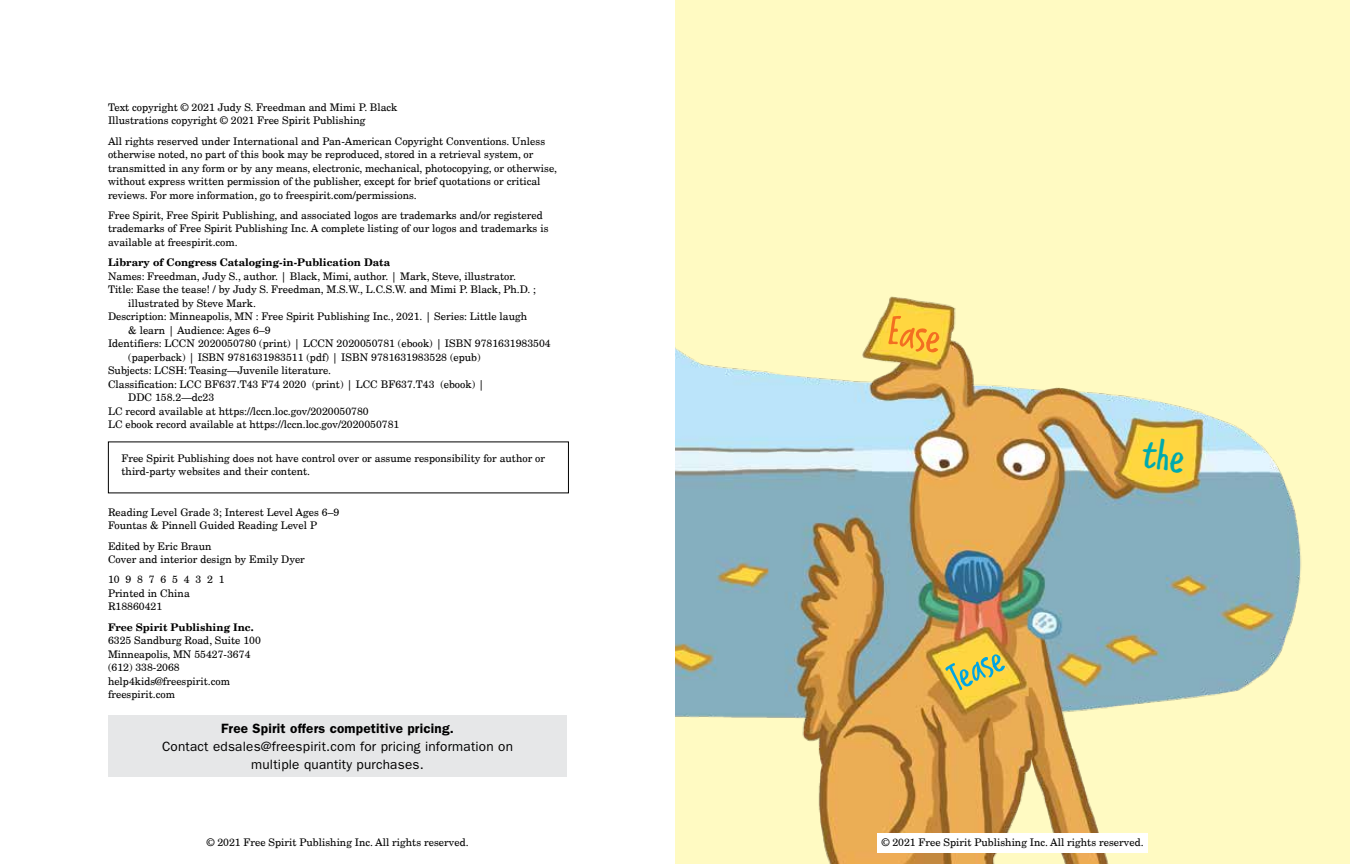
<style>
.page{position:relative;width:1350px;height:864px;background:#fff}
.page>*{position:absolute;margin:0;border:0;box-sizing:border-box;transform-origin:0 0}
.t1{font:45px "Delivery Note";color:#f36f21}
.t2{font:38.7px "Delivery Note";color:#00a5e4}
.t3{font:13.5px/18px "Franklin Gothic";letter-spacing:.015em;color:#000;text-align:center}
.t4{font:600 13.5px "Franklin Gothic";letter-spacing:.015em;color:#000}
.t5{font:10.5px/13.5px "New Century Schlbk LT Pro";color:#000}
.t6{font:700 10.5px "New Century Schlbk LT Pro";color:#000}
</style>
<div class="page">
<div style="left:675px;top:0;width:675px;height:864px;background:#fffac2"></div>
<div style="left:108px;top:716px;width:459px;height:61px;background:#e6e7e8"></div>
<img style="left:675px;top:296px;width:626px;height:568px">
<div style="left:877px;top:834px;width:271px;height:19px;background:#fff"></div>
<div style="left:1141px;top:438px;width:44px;height:35px;background:#ffd640"></div>
<p class="t5" style="left:108px;top:100px;width:291px">Text copyright © 2021 Judy S. Freedman and Mimi P. Black<br>Illustrations copyright © 2021 Free Spirit Publishing</p>
<p class="t5" style="left:108px;top:134px;width:450px">All rights reserved under International and Pan-American Copyright Conventions. Unless otherwise noted, no part of this book may be reproduced, stored in a retrieval system, or transmitted in any form or by any means, electronic, mechanical, photocopying, or otherwise, without express written permission of the publisher, except for brief quotations or critical reviews. For more information, go to freespirit.com/permissions.</p>
<p class="t5" style="left:108px;top:208px;width:442px">Free Spirit, Free Spirit Publishing, and associated logos are trademarks and/or registered trademarks of Free Spirit Publishing Inc. A complete listing of our logos and trademarks is available at freespirit.com.</p>
<p class="t6" style="left:108px;top:256px;width:284px">Library of Congress Cataloging-in-Publication Data</p>
<p class="t5" style="left:108px;top:269px;width:410px">Names: Freedman, Judy S., author. | Black, Mimi, author. | Mark, Steve, illustrator.</p>
<p class="t5" style="left:108px;top:282px;width:429px">Title: Ease the tease! / by Judy S. Freedman, M.S.W., L.C.S.W. and Mimi P. Black, Ph.D. ;</p>
<p class="t5" style="left:128px;top:296px;width:129px">illustrated by Steve Mark.</p>
<p class="t5" style="left:108px;top:309px;width:421px">Description: Minneapolis, MN : Free Spirit Publishing Inc., 2021. | Series: Little laugh</p>
<p class="t5" style="left:128px;top:323px;width:144px">&amp; learn | Audience: Ages 6–9</p>
<p class="t5" style="left:108px;top:336px;width:444px">Identifiers: LCCN 2020050780 (print) | LCCN 2020050781 (ebook) | ISBN 9781631983504</p>
<p class="t5" style="left:128px;top:350px;width:354px">(paperback) | ISBN 9781631983511 (pdf) | ISBN 9781631983528 (epub)</p>
<p class="t5" style="left:108px;top:363px;width:225px">Subjects: LCSH: Teasing—Juvenile literature.</p>
<p class="t5" style="left:108px;top:377px;width:378px">Classification: LCC BF637.T43 F74 2020 (print) | LCC BF637.T43 (ebook) |</p>
<p class="t5" style="left:128px;top:390px;width:87px">DDC 158.2—dc23</p>
<p class="t5" style="left:108px;top:404px;width:262px">LC record available at https://lccn.loc.gov/2020050780</p>
<p class="t5" style="left:108px;top:417px;width:293px">LC ebook record available at https://lccn.loc.gov/2020050781</p>
<p class="t5" style="left:122px;top:451px;width:425px">Free Spirit Publishing does not have control over or assume responsibility for author or third-party websites and their content.</p>
<p class="t5" style="left:108px;top:505px;width:233px">Reading Level Grade 3; Interest Level Ages 6–9<br>Fountas &amp; Pinnell Guided Reading Level P</p>
<p class="t5" style="left:108px;top:539px;width:198px">Edited by Eric Braun<br>Cover and interior design by Emily Dyer</p>
<p class="t5" style="left:108px;top:573px;width:118px">10 9 8 7 6 5 4 3 2 1<br>Printed in China<br>R18860421</p>
<p class="t6" style="left:108px;top:620px;width:147px">Free Spirit Publishing Inc.</p>
<p class="t5" style="left:108px;top:634px;width:154px">6325 Sandburg Road, Suite 100<br>Minneapolis, MN 55427-3674 (612) 338-2068 help4kids@freespirit.com freespirit.com</p>
<p class="t4" style="left:221px;top:720px;width:234px">Free Spirit offers competitive pricing.</p>
<p class="t3" style="left:162px;top:737px;width:352px">Contact edsales@freespirit.com for pricing information on multiple quantity purchases.</p>
<h1 class="t1" style="left:893px;top:305px;width:54px;rotate:8deg">Ease</h1>
<h2 class="t2" style="left:940px;top:660px;width:58px;rotate:-25deg">Tease</h2>
<p class="t5" style="left:207px;top:835px;width:264px">© 2021 Free Spirit Publishing Inc. All rights reserved.</p>
<p class="t5" style="left:882px;top:835px;width:264px">© 2021 Free Spirit Publishing Inc. All rights reserved.</p>
</div>
